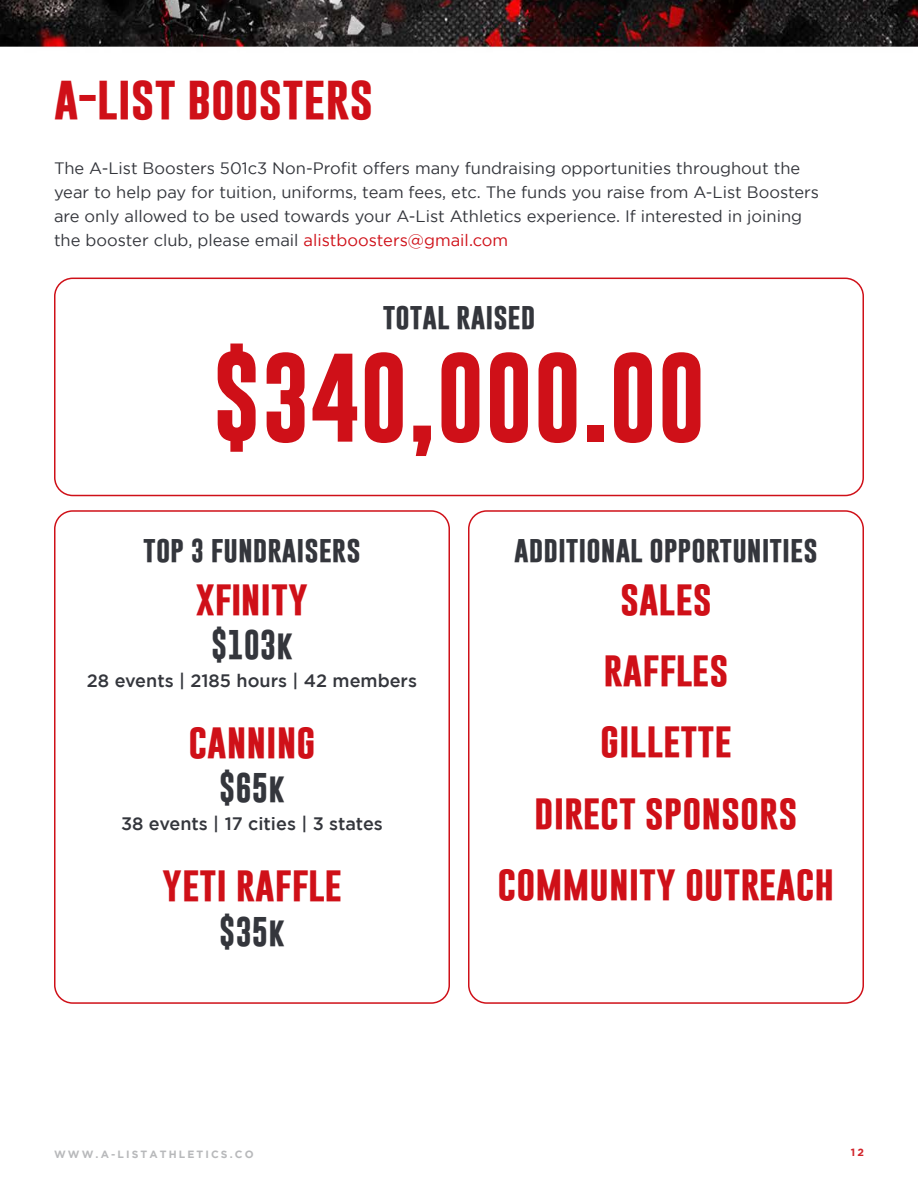
<style>
.page{position:relative;width:918px;height:1188px;background:#fff}
.page>*{position:absolute;margin:0;border:0;box-sizing:border-box;transform-origin:0 0}
.t1{font:700 90px "Gobold";color:#cf1018}
.t2{font:700 45px "Gobold";color:#cf1018}
.t3{font:700 36px "Gobold";color:#cf1018}
.t4{font:700 30px "Gobold";color:#34363c}
.t5{font:700 27px "Gobold";color:#34363c}
.t6{font:500 18px "Gotham";color:#34363c}
.Body{font:16.5px/24px "Gotham";color:#34363c}
.t7{font:700 10.5px "Gotham";letter-spacing:.2em;color:#b8b9bb}
.t8{font:700 10.5px "Gotham";color:#d1232a}
.s1{color:#cf1018}
.s2{font-size:24px}
</style>
<div class="page">
<img style="left:0;top:0;width:918px;height:1004px">
<div style="left:55px;top:278px;width:808px;height:218px;background:#fff;border-radius:18px"></div>
<div style="left:54px;top:278px;width:810px;height:218px;border:2px solid #cf1018;border-radius:18px"></div>
<div style="left:55px;top:511px;width:394px;height:492px;background:#fff;border-radius:18px"></div>
<div style="left:54px;top:510px;width:396px;height:494px;border:2px solid #cf1018;border-radius:18px"></div>
<div style="left:469px;top:511px;width:394px;height:492px;background:#fff;border-radius:18px"></div>
<div style="left:468px;top:510px;width:396px;height:494px;border:2px solid #cf1018;border-radius:18px"></div>
<h1 class="t2" style="left:54px;top:68px;width:321px">A-LIST BOOSTERS</h1>
<p class="Body" style="left:54px;top:156px;width:767px">The A-List Boosters 501c3 Non-Profit offers many fundraising opportunities throughout the year to help pay for tuition, uniforms, team fees, etc. The funds you raise from A-List Boosters are only allowed to be used towards your A-List Athletics experience. If interested in joining the booster club, please email <span class="s1">alistboosters@gmail.com</span></p>
<h2 class="t5" style="left:383px;top:299px;width:154px">TOTAL RAISED</h2>
<h2 class="t1" style="left:212px;top:339px;width:495px">$340,000.00</h2>
<h2 class="t5" style="left:143px;top:531px;width:219px">TOP <span class="s2">3</span> FUNDRAISERS</h2>
<h2 class="t3" style="left:196px;top:574px;width:113px">XFINITY</h2>
<h2 class="t4" style="left:211px;top:625px;width:83px">$103K</h2>
<h2 class="t6" style="left:87px;top:670px;width:332px">28 events | 2185 hours | 42 members</h2>
<h2 class="t3" style="left:188px;top:718px;width:129px">CANNING</h2>
<h2 class="t4" style="left:219px;top:769px;width:67px">$65K</h2>
<h2 class="t6" style="left:121px;top:814px;width:263px">38 events | 17 cities | 3 states</h2>
<h2 class="t3" style="left:162px;top:861px;width:181px">YETI RAFFLE</h2>
<h2 class="t4" style="left:219px;top:912px;width:67px">$35K</h2>
<h2 class="t5" style="left:514px;top:531px;width:305px">ADDITIONAL OPPORTUNITIES</h2>
<h2 class="t3" style="left:620px;top:574px;width:93px">SALES</h2>
<h2 class="t3" style="left:604px;top:646px;width:126px">RAFFLES</h2>
<h2 class="t3" style="left:600px;top:717px;width:133px">GILLETTE</h2>
<h2 class="t3" style="left:534px;top:788px;width:265px">DIRECT SPONSORS</h2>
<h2 class="t3" style="left:498px;top:859px;width:338px">COMMUNITY OUTREACH</h2>
<p class="t7" style="left:54px;top:1148px;width:201px">WWW.A-LISTATHLETICS.CO</p>
<p class="t8" style="left:851px;top:1147px;width:15px">12</p>
</div>
